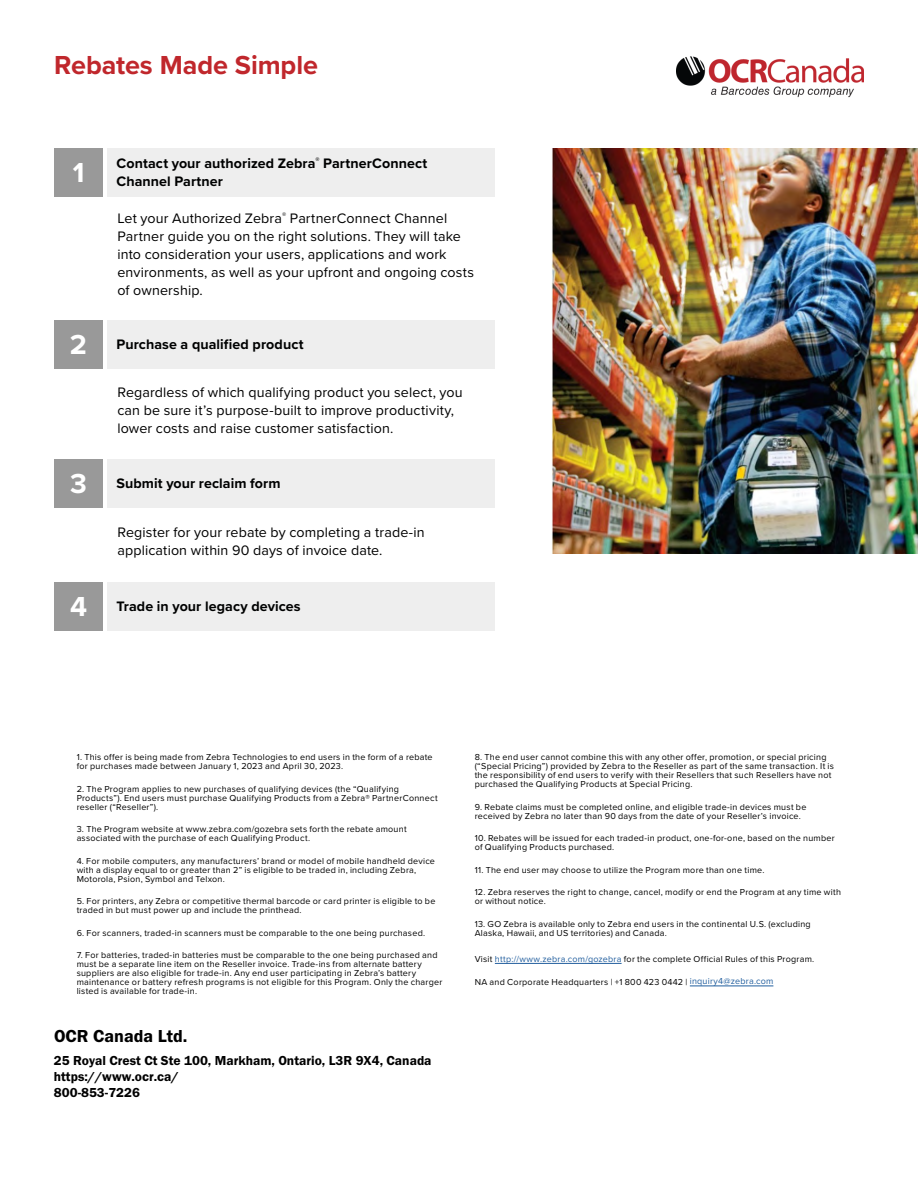
<style>
.page{position:relative;width:918px;height:1188px;background:#fff}
.page>*{position:absolute;margin:0;border:0;box-sizing:border-box;transform-origin:0 0}
.t1{font:700 28.5px "Proxima Nova";color:#fff}
.t2{font:700 27px "Proxima Nova";letter-spacing:-.005em;color:#c0272c}
.t3{font:18px "Franklin Gothic URW Dem";color:#000}
.t4{font:14.25px/18px "Proxima Nova";letter-spacing:.01em;color:#000101}
.t5{font:700 14.25px/18px "Proxima Nova";letter-spacing:.005em;color:#000101}
.t6{font:13.5px/16.2px "Franklin Gothic URW Dem";color:#000}
.t7{font:9px/9px "Proxima Nova";letter-spacing:.025em;color:#000101}
.s1{color:#215e9e}
</style>
<div class="page">
<img style="left:552px;top:148px;width:366px;height:405px">
<div style="left:54px;top:148px;width:49px;height:49px;background:#999"></div>
<div style="left:54px;top:320px;width:49px;height:49px;background:#999"></div>
<div style="left:54px;top:459px;width:49px;height:49px;background:#999"></div>
<div style="left:54px;top:582px;width:49px;height:49px;background:#999"></div>
<div style="left:107px;top:148px;width:388px;height:49px;background:#eee"></div>
<div style="left:107px;top:320px;width:388px;height:49px;background:#eee"></div>
<div style="left:107px;top:459px;width:388px;height:49px;background:#eee"></div>
<div style="left:107px;top:582px;width:388px;height:49px;background:#eee"></div>
<hr style="left:495px;top:963px;width:127px;height:1px;background:#215e9e">
<hr style="left:690px;top:986px;width:83px;height:1px;background:#215e9e">
<img style="left:677px;top:56px;width:187px;height:42px">
<h2 class="t2" style="left:54px;top:45px;width:265px">Rebates Made Simple</h2>
<h1 class="t1" style="left:73px;top:152px;width:13px">1</h1>
<h3 class="t5" style="left:117px;top:154px;width:312px">Contact your authorized Zebra<sup>®</sup> PartnerConnect<br>Channel Partner</h3>
<h3 class="t4" style="left:117px;top:209px;width:358px">Let your Authorized Zebra<sup>®</sup> PartnerConnect Channel Partner guide you on the right solutions. They will take into consideration your users, applications and work environments, as well as your upfront and ongoing costs of ownership.</h3>
<h1 class="t1" style="left:70px;top:324px;width:19px">2</h1>
<h3 class="t5" style="left:117px;top:335px;width:189px">Purchase a qualified product</h3>
<h3 class="t4" style="left:117px;top:383px;width:347px">Regardless of which qualifying product you select, you can be sure it’s purpose-built to improve productivity, lower costs and raise customer satisfaction.</h3>
<h1 class="t1" style="left:70px;top:462px;width:18px">3</h1>
<h3 class="t5" style="left:117px;top:474px;width:166px">Submit your reclaim form</h3>
<h3 class="t4" style="left:117px;top:523px;width:309px">Register for your rebate by completing a trade-in application within 90 days of invoice date.</h3>
<h1 class="t1" style="left:70px;top:586px;width:19px">4</h1>
<h3 class="t5" style="left:117px;top:597px;width:186px">Trade in your legacy devices</h3>
<p class="t7" style="left:77px;top:753px;width:357px">1. This offer is being made from Zebra Technologies to end users in the form of a rebate for purchases made between January 1, 2023 and April 30, 2023.</p>
<p class="t7" style="left:77px;top:784px;width:363px">2. The Program applies to new purchases of qualifying devices (the “Qualifying<br>Products”). End users must purchase Qualifying Products from a Zebra® PartnerConnect reseller (“Reseller”).</p>
<p class="t7" style="left:77px;top:825px;width:331px">3. The Program website at www.zebra.com/gozebra sets forth the rebate amount associated with the purchase of each Qualifying Product.</p>
<p class="t7" style="left:77px;top:856px;width:360px">4. For mobile computers, any manufacturers’ brand or model of mobile handheld device with a display equal to or greater than 2” is eligible to be traded in, including Zebra,<br>Motorola, Psion, Symbol and Telxon.</p>
<p class="t7" style="left:77px;top:897px;width:360px">5. For printers, any Zebra or competitive thermal barcode or card printer is eligible to be traded in but must power up and include the printhead.</p>
<p class="t7" style="left:77px;top:928px;width:350px">6. For scanners, traded-in scanners must be comparable to the one being purchased.</p>
<p class="t7" style="left:77px;top:951px;width:367px">7. For batteries, traded-in batteries must be comparable to the one being purchased and must be a separate line item on the Reseller invoice. Trade-ins from alternate battery suppliers are also eligible for trade-in. Any end user participating in Zebra’s battery maintenance or battery refresh programs is not eligible for this Program. Only the charger listed is available for trade-in.</p>
<h3 class="t3" style="left:54px;top:1025px;width:135px">OCR Canada Ltd.</h3>
<h3 class="t6" style="left:54px;top:1052px;width:379px">25 Royal Crest Ct Ste 100, Markham, Ontario, L3R 9X4, Canada https://www.ocr.ca/<br>800-853-7226</h3>
<p class="t7" style="left:475px;top:753px;width:361px">8. The end user cannot combine this with any other offer, promotion, or special pricing (“Special Pricing”) provided by Zebra to the Reseller as part of the same transaction. It is the responsibility of end users to verify with their Resellers that such Resellers have not purchased the Qualifying Products at Special Pricing.</p>
<p class="t7" style="left:475px;top:802px;width:333px">9. Rebate claims must be completed online, and eligible trade-in devices must be received by Zebra no later than 90 days from the date of your Reseller’s invoice.</p>
<p class="t7" style="left:475px;top:834px;width:362px">10. Rebates will be issued for each traded-in product, one-for-one, based on the number of Qualifying Products purchased.</p>
<p class="t7" style="left:475px;top:865px;width:291px">11. The end user may choose to utilize the Program more than one time.</p>
<p class="t7" style="left:475px;top:888px;width:368px">12. Zebra reserves the right to change, cancel, modify or end the Program at any time with or without notice.</p>
<p class="t7" style="left:475px;top:919px;width:338px">13. GO Zebra is available only to Zebra end users in the continental U.S. (excluding<br>Alaska, Hawaii, and US territories) and Canada.</p>
<p class="t7" style="left:475px;top:954px;width:341px">Visit <span class="s1">http://www.zebra.com/gozebra</span> for the complete Official Rules of this Program.</p>
<p class="t7" style="left:475px;top:977px;width:300px">NA and Corporate Headquarters | +1 800 423 0442 | <span class="s1">inquiry4@zebra.com</span></p>
</div>
